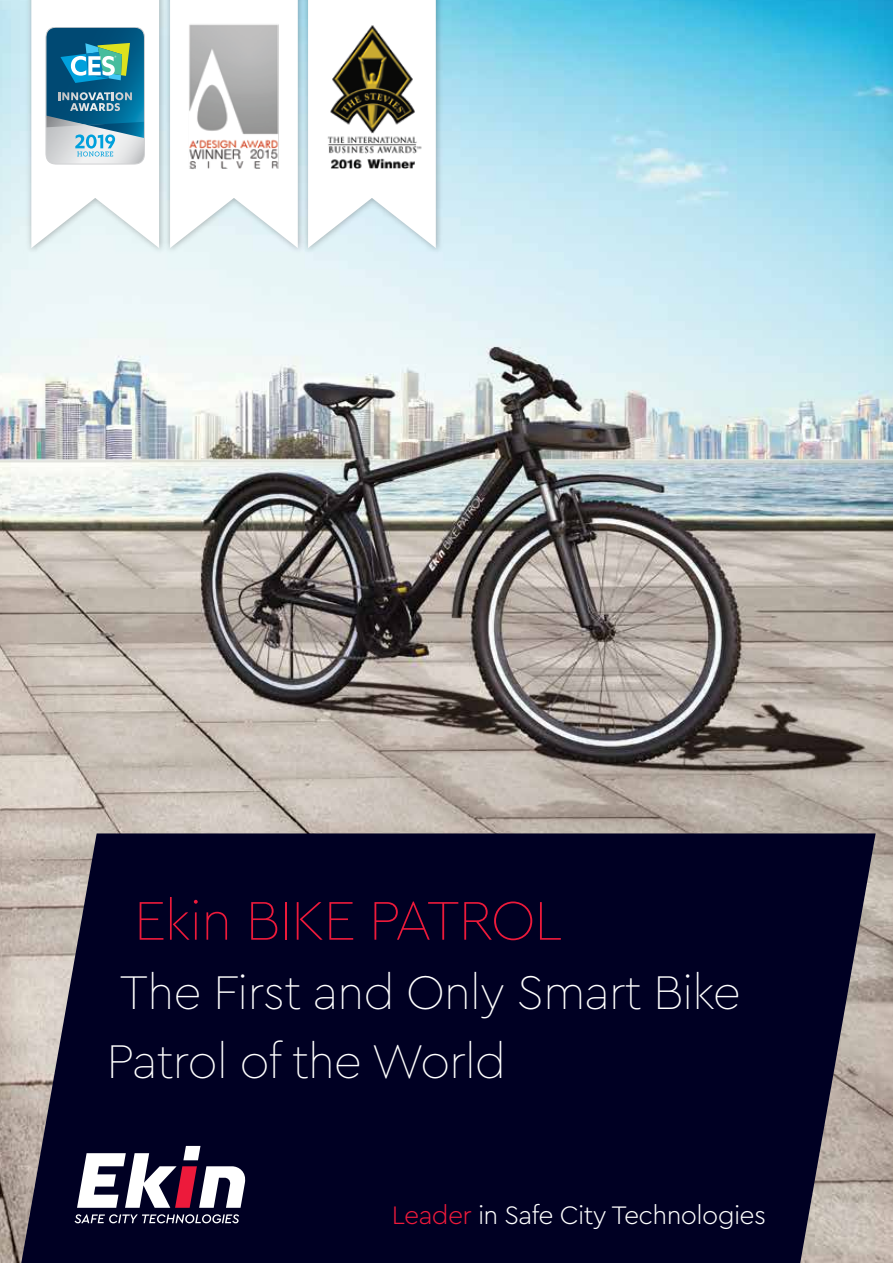
<style>
.page{position:relative;width:893px;height:1263px;background:#fff}
.page>*{position:absolute;margin:0;border:0;box-sizing:border-box;transform-origin:0 0}
.t1{font:100 57px "Cera PRO";letter-spacing:-.025em;color:#ed1a3b}
.t2{font:100 49.5px/68.8px "Cera PRO";letter-spacing:-.025em;color:#fff}
.t3{font:300 26.55px "Cera PRO";letter-spacing:-.025em;color:#fff}
.s1{color:#ed1a3b}
</style>
<div class="page">
<img style="left:0;top:0;width:893px;height:1263px">
<svg style="left:21px;top:833px;width:855px;height:430px;background:#11102f"></svg>
<svg style="left:77px;top:1146px;width:170px;height:62px"></svg>
<svg style="left:75px;top:1214px;width:164px;height:9px"></svg>
<img style="left:307px;top:0;width:138px;height:257px">
<svg style="left:308px;top:0;width:128px;height:248px"></svg>
<img style="left:168px;top:0;width:139px;height:257px">
<svg style="left:170px;top:0;width:128px;height:248px"></svg>
<img style="left:186px;top:19px;width:96px;height:153px">
<img style="left:319px;top:24px;width:106px;height:144px">
<img style="left:23px;top:0;width:145px;height:257px">
<svg style="left:31px;top:0;width:128px;height:248px"></svg>
<p class="t1" style="left:134px;top:883px;width:430px">Ekin BIKE PATROL</p>
<p class="t2" style="left:106px;top:956px;width:636px">The First and Only Smart Bike<br>Patrol of the World</p>
<p class="t3" style="left:392px;top:1197px;width:376px"><span class="s1">Leader</span> in Safe City Technologies</p>
</div>
